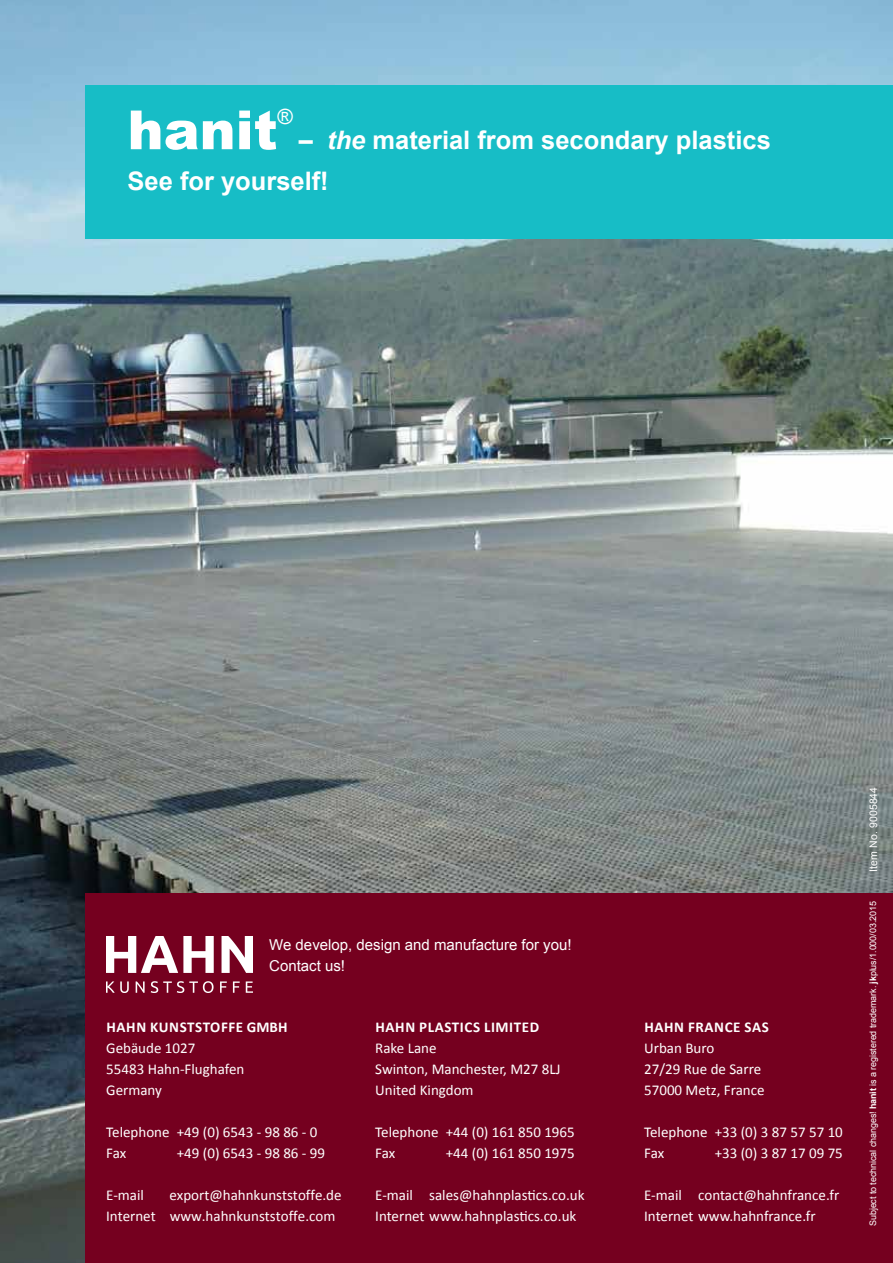
<style>
.page{position:relative;width:893px;height:1263px;background:#fff}
.page>*{position:absolute;margin:0;border:0;box-sizing:border-box;transform-origin:0 0}
.t1{font:900 54px "Arial";color:#fff}
.t2{font:700 25.5px/40.5px "Arial";color:#fff}
.t3{font:21px "Arial";color:#fff}
.t4{font:15px/21px "Calibri";color:#fff}
.t5{font:700 15px "Calibri";letter-spacing:.04em;color:#fff}
.t6{font:15px/21px "Arial";color:#fff}
.t7{font:10.5px "Arial";letter-spacing:.01em;color:#fff}
.t8{font:9px "Arial";letter-spacing:-.01em;color:#fff}
.s1{font-style:italic}
.s2{font-weight:700}
</style>
<div class="page">
<img style="left:0;top:0;width:893px;height:1263px">
<div style="left:85px;top:893px;width:808px;height:370px;background:#75001f"></div>
<div style="left:85px;top:85px;width:808px;height:153px;background:#17bdc6"></div>
<img style="left:106px;top:937px;width:146px;height:56px">
<h1 class="t1" style="left:128px;top:91px;width:152px">hanit</h1>
<h3 class="t3" style="left:278px;top:103px;width:17px">®</h3>
<h2 class="t2" style="left:128px;top:121px;width:645px;text-indent:171px">– <span class="s1">the</span> material from secondary plastics<br>See for yourself!</h2>
<p class="t6" style="left:269px;top:934px;width:304px">We develop, design and manufacture for you!<br>Contact us!</p>
<p class="t5" style="left:107px;top:1017px;width:182px">HAHN KUNSTSTOFFE GMBH</p>
<p class="t4" style="left:106px;top:1037px;width:140px">Gebäude 1027<br>55483 Hahn-Flughafen<br>Germany</p>
<p class="t4" style="left:106px;top:1121px;width:213px">Telephone +49 (0) 6543 - 98 86 - 0<br>Fax</p>
<p class="t4" style="left:177px;top:1142px;width:150px">+49 (0) 6543 - 98 86 - 99</p>
<p class="t4" style="left:106px;top:1184px;width:237px;text-indent:63px">export@hahnkunststoffe.de<br>Internet www.hahnkunststoffe.com</p>
<p class="t4" style="left:106px;top:1183px;width:39px">E-mail</p>
<p class="t5" style="left:376px;top:1017px;width:165px">HAHN PLASTICS LIMITED</p>
<p class="t4" style="left:375px;top:1037px;width:187px">Rake Lane<br>Swinton, Manchester, M27 8LJ<br>United Kingdom</p>
<p class="t4" style="left:375px;top:1121px;width:201px">Telephone +44 (0) 161 850 1965<br>Fax</p>
<p class="t4" style="left:446px;top:1142px;width:130px">+44 (0) 161 850 1975</p>
<p class="t4" style="left:375px;top:1184px;width:211px">E-mail sales@hahnplastics.co.uk<br>Internet www.hahnplastics.co.uk</p>
<p class="t5" style="left:644px;top:1017px;width:126px">HAHN FRANCE SAS</p>
<p class="t4" style="left:644px;top:1037px;width:122px">Urban Buro<br>27/29 Rue de Sarre<br>57000 Metz, France</p>
<p class="t4" style="left:644px;top:1121px;width:200px">Telephone +33 (0) 3 87 57 57 10<br>Fax</p>
<p class="t4" style="left:715px;top:1142px;width:130px">+33 (0) 3 87 17 09 75</p>
<p class="t4" style="left:644px;top:1184px;width:197px">E-mail contact@hahnfrance.fr<br>Internet www.hahnfrance.fr</p>
<p class="t7" style="left:867px;top:872px;width:87px;rotate:-90deg">Item No. 9005844</p>
<p class="t8" style="left:867px;top:1226px;width:326px;rotate:-90deg">Subject to technical changes! <span class="s2">hanit</span> is a registered trademark. <span class="s2">jk</span>plus/1.000/03.2015</p>
</div>
